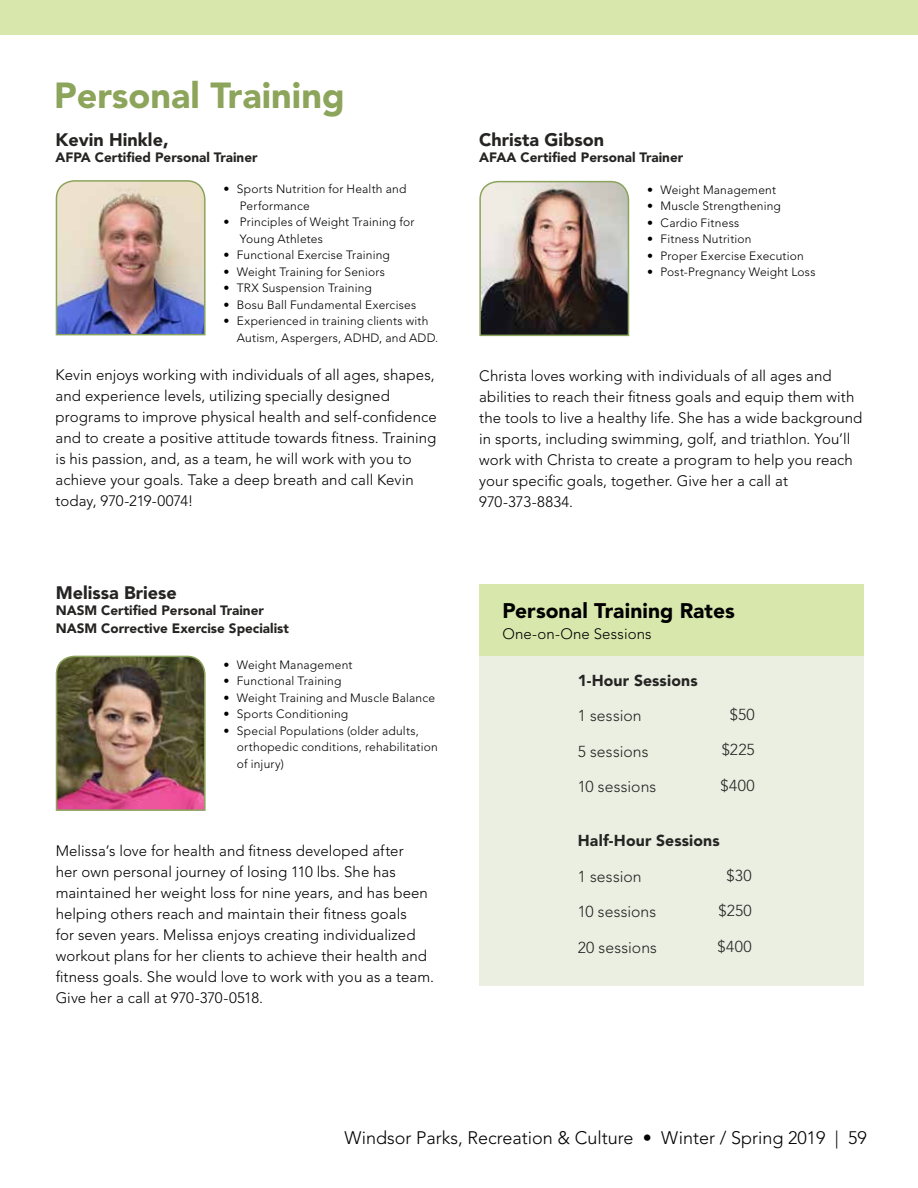
<style>
.page{position:relative;width:918px;height:1188px;background:#fff}
.page>*{position:absolute;margin:0;border:0;box-sizing:border-box;transform-origin:0 0}
.t1{font:900 36px "Avenir LT Std";color:#8da45b}
.t2{font:900 21px "Avenir LT Std";letter-spacing:.005em;color:#000}
.t3{font:300 18px "Avenir LT Std";color:#000}
.t4{font:900 18px "Avenir LT Std";color:#252423}
.t5{font:300 15.75px "Avenir LT Std";letter-spacing:.01em;color:#252423}
.t6{font:900 15.75px "Avenir LT Std";letter-spacing:.005em;color:#252423}
.t7{font:300 15px/21px "Avenir LT Std";letter-spacing:.005em;color:#000}
.t8{font:900 13.5px/18px "Avenir LT Std";color:#252423}
.t9{font:300 12px/16.5px "Avenir LT Std";letter-spacing:.015em;color:#000}
.s1{font-size:19.5px}
</style>
<div class="page">
<div style="left:479px;top:584px;width:385px;height:402px;background:#ebefe2"></div>
<div style="left:479px;top:584px;width:385px;height:72px;background:#d8e8ad"></div>
<img style="left:55px;top:180px;width:151px;height:156px">
<img style="left:55px;top:655px;width:151px;height:156px">
<img style="left:479px;top:180px;width:151px;height:157px">
<div style="left:0;top:0;width:918px;height:35px;background:#d8e8ad"></div>
<h1 class="t1" style="left:54px;top:74px;width:292px">Personal Training</h1>
<p class="t4" style="left:56px;top:128px;width:115px">Kevin Hinkle<span class="s1">,</span></p>
<p class="t8" style="left:56px;top:148px;width:204px">AFPA Certified Personal Trainer</p>
<p class="t9" style="left:240px;top:181px;width:168px;text-indent:-17px">• Sports Nutrition for Health and<br>Performance</p>
<p class="t9" style="left:240px;top:214px;width:176px;text-indent:-17px">• Principles of Weight Training for<br>Young Athletes</p>
<p class="t9" style="left:223px;top:247px;width:168px">• Functional Exercise Training</p>
<p class="t9" style="left:223px;top:263px;width:163px">• Weight Training for Seniors</p>
<p class="t9" style="left:223px;top:280px;width:150px">• TRX Suspension Training</p>
<p class="t9" style="left:223px;top:296px;width:194px">• Bosu Ball Fundamental Exercises</p>
<p class="t9" style="left:237px;top:313px;width:203px;text-indent:-14px">• Experienced in training clients with<br>Autism, Aspergers, ADHD, and ADD.</p>
<p class="t7" style="left:56px;top:364px;width:383px">Kevin enjoys working with individuals of all ages, shapes, and experience levels, utilizing specially designed programs to improve physical health and self-confidence and to create a positive attitude towards fitness. Training is his passion, and, as a team, he will work with you to achieve your goals. Take a deep breath and call Kevin today, 970-219-0074!</p>
<p class="t4" style="left:56px;top:581px;width:123px">Melissa Briese</p>
<p class="t8" style="left:56px;top:601px;width:235px">NASM Certified Personal Trainer<br>NASM Corrective Exercise Specialist</p>
<p class="t9" style="left:223px;top:656px;width:131px">• Weight Management</p>
<p class="t9" style="left:223px;top:673px;width:119px">• Functional Training</p>
<p class="t9" style="left:223px;top:689px;width:213px">• Weight Training and Muscle Balance</p>
<p class="t9" style="left:223px;top:706px;width:126px">• Sports Conditioning</p>
<p class="t9" style="left:237px;top:722px;width:202px;text-indent:-14px">• Special Populations (older adults, orthopedic conditions, rehabilitation of injury)</p>
<p class="t7" style="left:56px;top:840px;width:380px">Melissa’s love for health and fitness developed after<br>her own personal journey of losing 110 lbs. She has maintained her weight loss for nine years, and has been helping others reach and maintain their fitness goals<br>for seven years. Melissa enjoys creating individualized workout plans for her clients to achieve their health and fitness goals. She would love to work with you as a team.<br>Give her a call at 970-370-0518.</p>
<p class="t4" style="left:479px;top:128px;width:126px">Christa Gibson</p>
<p class="t8" style="left:479px;top:148px;width:206px">AFAA Certified Personal Trainer</p>
<p class="t9" style="left:647px;top:181px;width:131px">• Weight Management</p>
<p class="t9" style="left:647px;top:198px;width:135px">• Muscle Strengthening</p>
<p class="t9" style="left:647px;top:214px;width:94px">• Cardio Fitness</p>
<p class="t9" style="left:647px;top:231px;width:106px">• Fitness Nutrition</p>
<p class="t9" style="left:647px;top:247px;width:158px">• Proper Exercise Execution</p>
<p class="t9" style="left:647px;top:264px;width:170px">• Post-Pregnancy Weight Loss</p>
<p class="t7" style="left:479px;top:365px;width:385px">Christa loves working with individuals of all ages and abilities to reach their fitness goals and equip them with the tools to live a healthy life. She has a wide background in sports, including swimming, golf, and triathlon. You’ll work with Christa to create a program to help you reach your specific goals, together. Give her a call at 970-373-8834.</p>
<h2 class="t2" style="left:502px;top:598px;width:234px">Personal Training Rates</h2>
<p class="t7" style="left:502px;top:623px;width:151px">One-on-One Sessions</p>
<p class="t6" style="left:578px;top:671px;width:121px">1-Hour Sessions</p>
<p class="t5" style="left:578px;top:706px;width:65px">1 session</p>
<p class="t5" style="left:578px;top:742px;width:72px">5 sessions</p>
<p class="t5" style="left:578px;top:777px;width:80px">10 sessions</p>
<p class="t5" style="left:730px;top:705px;width:27px">$50</p>
<p class="t5" style="left:722px;top:741px;width:35px">$225</p>
<p class="t5" style="left:720px;top:776px;width:36px">$400</p>
<p class="t6" style="left:578px;top:831px;width:143px">Half-Hour Sessions</p>
<p class="t5" style="left:578px;top:867px;width:65px">1 session</p>
<p class="t5" style="left:578px;top:903px;width:80px">10 sessions</p>
<p class="t5" style="left:578px;top:938px;width:81px">20 sessions</p>
<p class="t5" style="left:727px;top:866px;width:27px">$30</p>
<p class="t5" style="left:719px;top:902px;width:35px">$250</p>
<p class="t5" style="left:717px;top:937px;width:36px">$400</p>
<p class="t3" style="left:344px;top:1127px;width:524px">Windsor Parks, Recreation &amp; Culture • Winter / Spring 2019 | 59</p>
</div>
